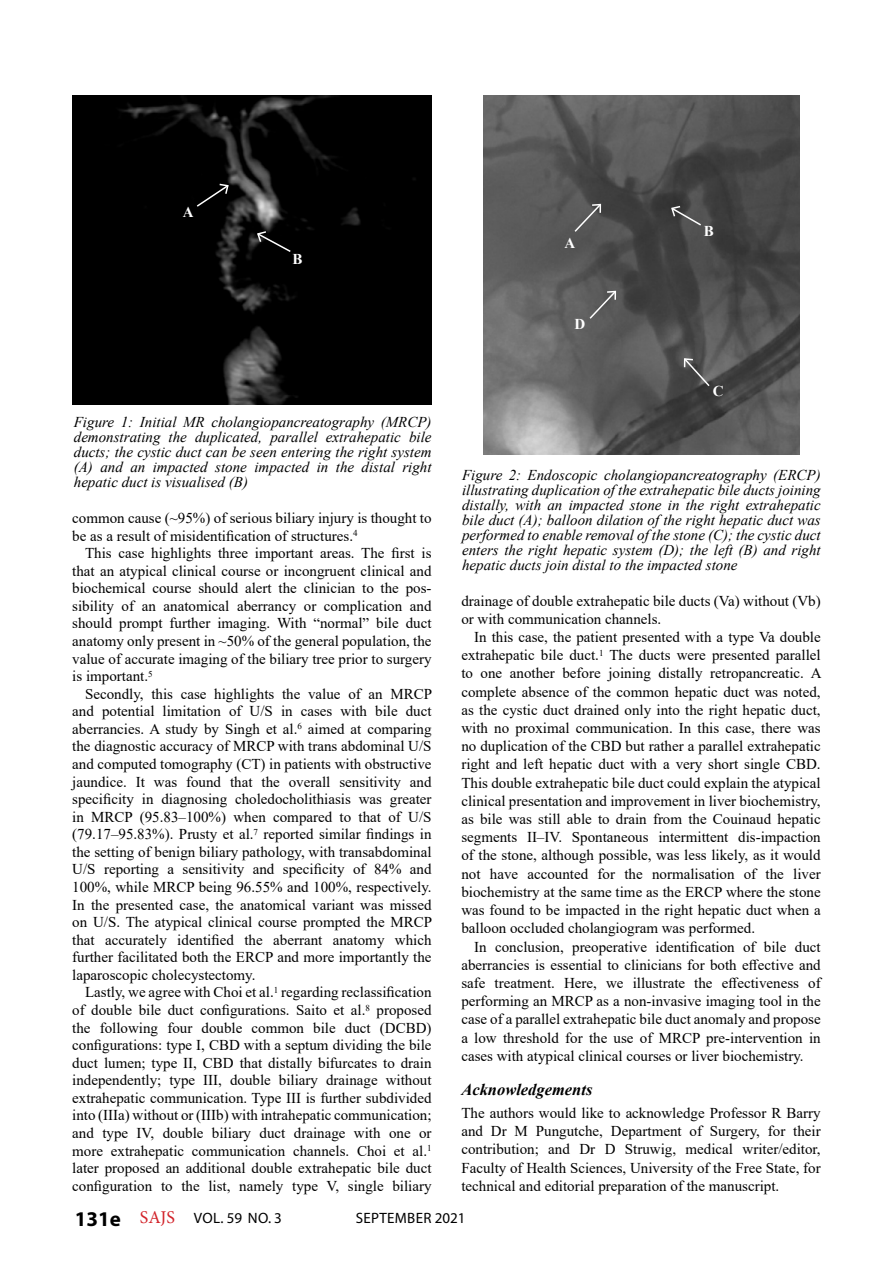
<style>
.page{position:relative;width:893px;height:1263px;background:#fff}
.page>*{position:absolute;margin:0;border:0;box-sizing:border-box;transform-origin:0 0}
.t1{font:italic 700 16.5px "Times New Roman";color:#000}
.t2{font:15px/17.5px "Times New Roman";color:#000;text-align:justify}
.t3{font:italic 15px/15px "Times New Roman";color:#000;text-align:justify}
.t4{font:15px "Myriad Pro";letter-spacing:.02em;color:#000}
.t5{font:700 15px "Times New Roman";color:#fff}
.s1{font-weight:700;font-size:21px}
.s2{font-family:"Minion Pro";font-size:18px;color:#d2232a}
</style>
<div class="page">
<img style="left:484px;top:96px;width:315px;height:358px">
<img style="left:72px;top:96px;width:360px;height:308px">
<svg style="left:195px;top:183px;width:35px;height:25px"></svg>
<svg style="left:256px;top:230px;width:36px;height:23px"></svg>
<svg style="left:573px;top:202px;width:29px;height:31px"></svg>
<svg style="left:588px;top:289px;width:29px;height:31px"></svg>
<svg style="left:683px;top:357px;width:28px;height:31px"></svg>
<svg style="left:670px;top:205px;width:33px;height:22px"></svg>
<p class="t5" style="left:183px;top:201px;width:12px">A</p>
<p class="t5" style="left:292px;top:249px;width:12px">B</p>
<p class="t3" style="left:74px;top:414px;width:359px">Figure 1: Initial MR cholangiopancreatography (MRCP) demonstrating the duplicated, parallel extrahepatic bile ducts; the cystic duct can be seen entering the right system (A) and an impacted stone impacted in the distal right hepatic duct is visualised (B)</p>
<p class="t2" style="left:72px;top:509px;width:361px">common cause (~95%) of serious biliary injury is thought to be as a result of misidentification of structures.<sup>4</sup></p>
<p class="t2" style="left:72px;top:544px;width:361px;text-indent:13px">This case highlights three important areas. The first is that an atypical clinical course or incongruent clinical and biochemical course should alert the clinician to the pos&shy;sibility of an anatomical aberrancy or complication and should prompt further imaging. With “normal” bile duct anatomy only present in ~50% of the general population, the value of accurate imaging of the biliary tree prior to surgery is important.<sup>5</sup></p>
<p class="t2" style="left:72px;top:684px;width:361px;text-indent:13px">Secondly, this case highlights the value of an MRCP and potential limitation of U/S in cases with bile duct aberrancies. A study by Singh et al.<sup>6</sup> aimed at comparing the diagnostic accuracy of MRCP with trans abdominal U/S and computed tomography (CT) in patients with obstructive jaundice. It was found that the overall sensitivity and specificity in diagnosing choledocholithiasis was greater in MRCP (95.83–100%) when compared to that of U/S (79.17–95.83%). Prusty et al.<sup>7</sup> reported similar findings in the setting of benign biliary pathology, with transabdominal U/S reporting a sensitivity and specificity of 84% and 100%, while MRCP being 96.55% and 100%, respectively.<br>In the presented case, the anatomical variant was missed on U/S. The atypical clinical course prompted the MRCP that accurately identified the aberrant anatomy which further facilitated both the ERCP and more importantly the laparoscopic cholecystectomy.</p>
<p class="t2" style="left:72px;top:983px;width:361px;text-indent:13px">Lastly, we agree with Choi et al.<sup>1</sup> regarding reclassification of double bile duct configurations. Saito et al.<sup>8</sup> proposed the following four double common bile duct (DCBD) configurations: type I, CBD with a septum dividing the bile duct lumen; type II, CBD that distally bifurcates to drain independently; type III, double biliary drainage without extrahepatic communication. Type III is further subdivided into (IIIa) without or (IIIb) with intrahepatic communication; and type IV, double biliary duct drainage with one or more extrahepatic communication channels. Choi et al.<sup>1 </sup>later proposed an additional double extrahepatic bile duct configuration to the list, namely type V, single biliary</p>
<p class="t5" style="left:565px;top:232px;width:12px">A</p>
<p class="t5" style="left:574px;top:313px;width:12px">D</p>
<p class="t5" style="left:704px;top:220px;width:12px">B</p>
<p class="t5" style="left:713px;top:380px;width:12px">C</p>
<p class="t3" style="left:462px;top:467px;width:360px">Figure 2: Endoscopic cholangiopancreatography (ERCP) illustrating duplication of the extrahepatic bile ducts joining distally, with an impacted stone in the right extrahepatic bile duct (A); balloon dilation of the right hepatic duct was performed to enable removal of the stone (C); the cystic duct enters the right hepatic system (D); the left (B) and right hepatic ducts join distal to the impacted stone</p>
<p class="t2" style="left:461px;top:591px;width:361px;line-height:18.1px">drainage of double extrahepatic bile ducts (Va) without (Vb) or with communication channels.</p>
<p class="t2" style="left:461px;top:627px;width:362px;line-height:18.1px;text-indent:13px">In this case, the patient presented with a type Va double extrahepatic bile duct.<sup>1</sup> The ducts were presented parallel to one another before joining distally retropancreatic. A complete absence of the common hepatic duct was noted, as the cystic duct drained only into the right hepatic duct, with no proximal communication. In this case, there was no duplication of the CBD but rather a parallel extrahepatic right and left hepatic duct with a very short single CBD.<br>This double extrahepatic bile duct could explain the atypical clinical presentation and improvement in liver biochemistry, as bile was still able to drain from the Couinaud hepatic segments II–IV. Spontaneous intermittent dis-impaction of the stone, although possible, was less likely, as it would not have accounted for the normalisation of the liver biochemistry at the same time as the ERCP where the stone was found to be impacted in the right hepatic duct when a balloon occluded cholangiogram was performed.</p>
<p class="t2" style="left:461px;top:937px;width:361px;line-height:18.1px;text-indent:13px">In conclusion, preoperative identification of bile duct aberrancies is essential to clinicians for both effective and safe treatment. Here, we illustrate the effectiveness of performing an MRCP as a non-invasive imaging tool in the case of a parallel extrahepatic bile duct anomaly and propose a low threshold for the use of MRCP pre-intervention in cases with atypical clinical courses or liver biochemistry.</p>
<p class="t1" style="left:461px;top:1078px;width:133px">Acknowledgements</p>
<p class="t2" style="left:461px;top:1103px;width:361px;line-height:18.1px">The authors would like to acknowledge Professor R Barry and Dr M Pungutche, Department of Surgery, for their contribution; and Dr D Struwig, medical writer/editor, Faculty of Health Sciences, University of the Free State, for technical and editorial preparation of the manuscript.</p>
<p class="t4" style="left:75px;top:1208px;width:209px"><span class="s1">131e</span> <span class="s2">SAJS</span> VOL. 59 NO. 3</p>
<p class="t4" style="left:356px;top:1208px;width:111px">SEPTEMBER 2021</p>
</div>
